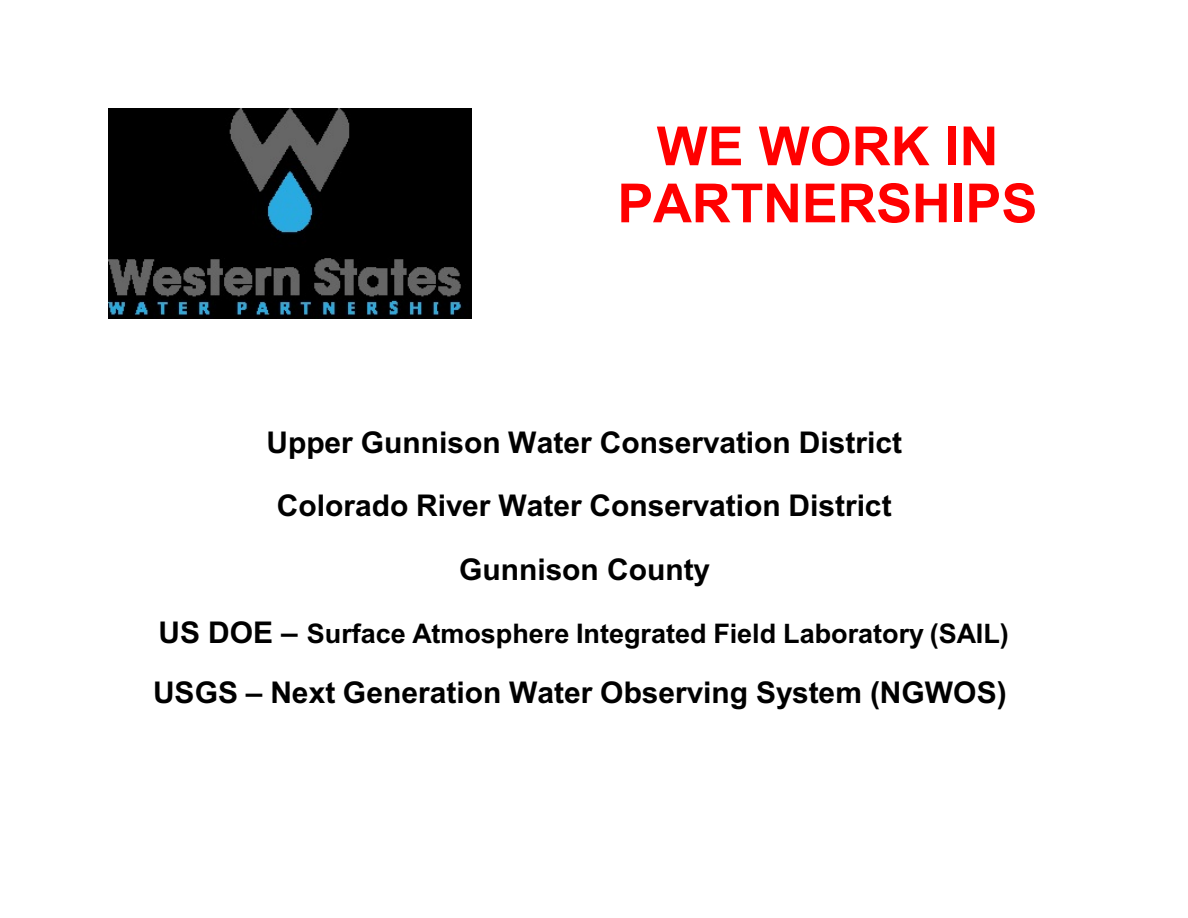
<style>
.page{position:relative;width:1188px;height:918px;background:#fff}
.page>*{position:absolute;margin:0;border:0;box-sizing:border-box;transform-origin:0 0}
.t1{font:700 54px/57px "Arial";letter-spacing:-.005em;color:#f00;text-align:center}
.t2{font:700 30px/63.4px "Arial";color:#000;text-align:center}
.t3{font:700 27px "Arial";color:#000}
.s1{font-size:30px}
</style>
<div class="page">
<img style="left:108px;top:108px;width:364px;height:211px">
<h1 class="t1" style="left:617px;top:123px;width:422px">WE WORK IN<br>PARTNERSHIPS</h1>
<p class="t2" style="left:266px;top:413px;width:637px">Upper Gunnison Water Conservation District<br>Colorado River Water Conservation District<br>Gunnison County</p>
<p class="t3" style="left:158px;top:623px;width:852px"><span class="s1">US DOE –</span> Surface Atmosphere Integrated Field Laboratory (SAIL)</p>
<p class="t2" style="left:153px;top:663px;width:855px">USGS – Next Generation Water Observing System (NGWOS)</p>
</div>
